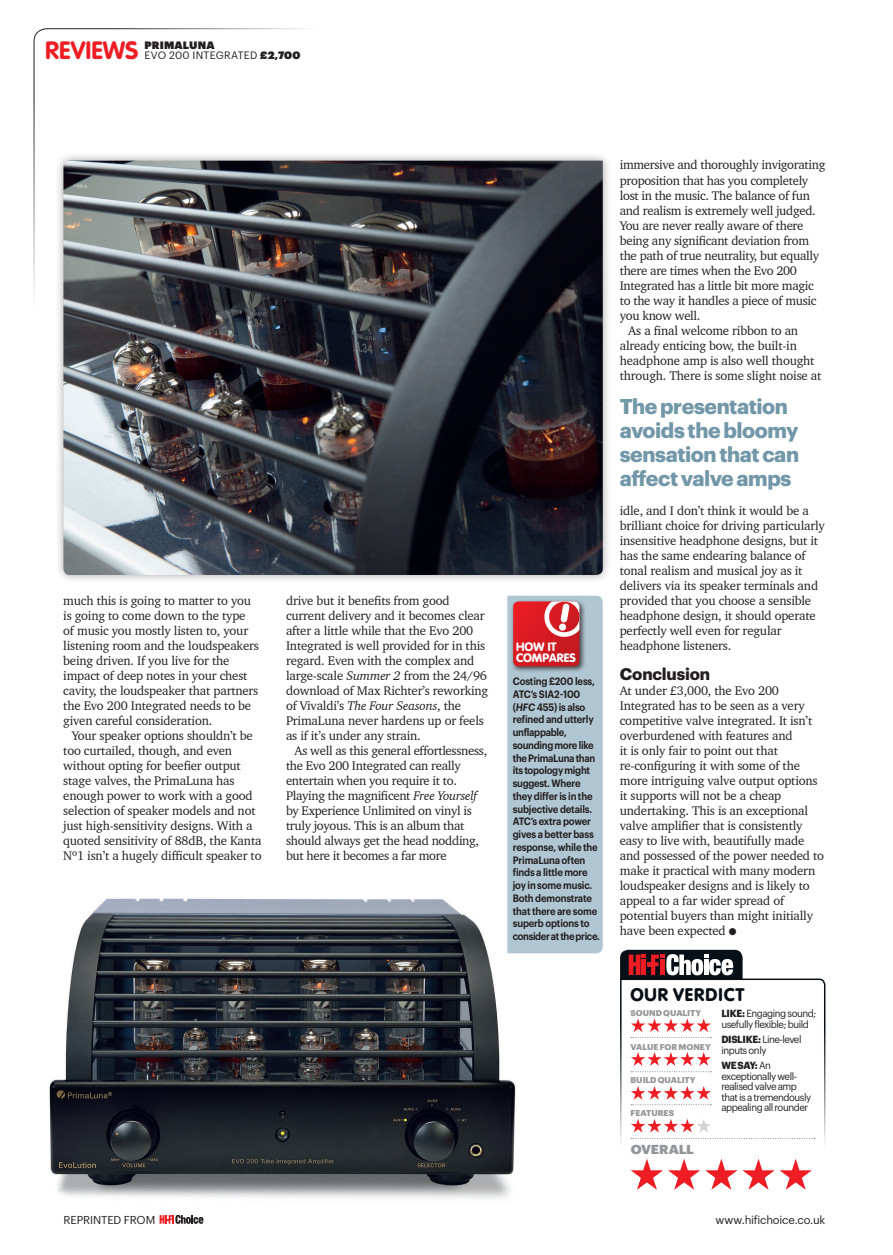
<style>
.page{position:relative;width:893px;height:1255px;background:#fff}
.page>*{position:absolute;margin:0;border:0;box-sizing:border-box;transform-origin:0 0}
.t1{font:700 24.75px "VAG Rounded Std";letter-spacing:.005em;color:#ee1d23}
.t2{font:700 21px/24px "Graphik";letter-spacing:-.02em;color:#7197a8}
.t3{font:900 18px "VAG Rounded Std";letter-spacing:.055em;color:#071017}
.t4{font:700 16.5px "Graphik";letter-spacing:-.01em;color:#231f20}
.t5{font:12.75px/15px "Charter BT";letter-spacing:-.015em;color:#231f20}
.t6{font:900 12.75px "Graphik";letter-spacing:-.015em;color:#939598;scale:1.05 1}
.t7{font:900 12px/10.5px "VAG Rounded Std";letter-spacing:.01em;color:#fff}
.t8{font:11.25px "Graphik";letter-spacing:-.015em;color:#231f20}
.t9{font:600 10.5px/12.8px "Graphik";letter-spacing:-.015em;color:#231f20;scale:.9 1}
.t10{font:10.5px "Graphik";letter-spacing:.025em;color:#231f20}
.t11{font:10.5px "Graphik Super";letter-spacing:.01em;color:#231f20}
.t12{font:10.2px/10.5px "Graphik";letter-spacing:-.05em;color:#231f20;scale:.96 1}
.t13{font:700 8.25px "Graphik";letter-spacing:-.005em;color:#939598}
.s1{font-family:"Graphik Super"}
.s2{font-style:italic}
.s3{font-weight:700}
</style>
<div class="page">
<img style="left:49px;top:898px;width:516px;height:326px">
<div style="left:54px;top:152px;width:557px;height:432px;background:#231f20;opacity:.4"></div>
<img style="left:63px;top:161px;width:539px;height:414px">
<svg style="left:159px;top:1214px;width:44px;height:9px"></svg>
<svg style="left:33px;top:28px;width:327px;height:326px"></svg>
<svg style="left:620px;top:949px;width:205px;height:240px"></svg>
<svg style="left:507px;top:595px;width:95px;height:358px;background:#b4b2bd"></svg>
<div style="left:558px;top:623px;width:8px;height:7px;border:1px solid #fff;border-radius:50%"></div>
<h1 class="t1" style="left:45px;top:36px;width:95px">REVIEWS</h1>
<p class="t10" style="left:144px;top:47px;width:157px">EVO 200 INTEGRATED <span class="s1">£2,700</span></p>
<p class="t11" style="left:144px;top:37px;width:71px">PRIMALUNA</p>
<p class="t5" style="left:63px;top:592px;width:197px">much this is going to matter to you is going to come down to the type of music you mostly listen to, your listening room and the loudspeakers being driven. If you live for the impact of deep notes in your chest cavity, the loudspeaker that partners the Evo 200 Integrated needs to be given careful consideration.</p>
<p class="t5" style="left:63px;top:727px;width:200px;text-indent:9px">Your speaker options shouldn’t be too curtailed, though, and even without opting for beefier output stage valves, the PrimaLuna has enough power to work with a good selection of speaker models and not just high-sensitivity designs. With a quoted sensitivity of 88dB, the Kanta Nº1 isn’t a hugely difficult speaker to</p>
<p class="t5" style="left:286px;top:592px;width:204px">drive but it benefits from good current delivery and it becomes clear after a little while that the Evo 200<br>Integrated is well provided for in this regard. Even with the complex and large-scale <span class="s2">Summer 2</span> from the 24/96 download of Max Richter’s reworking of Vivaldi’s <span class="s2">The Four Seasons</span>, the PrimaLuna never hardens up or feels as if it’s under any strain.</p>
<p class="t5" style="left:286px;top:742px;width:203px;text-indent:9px">As well as this general effortlessness, the Evo 200 Integrated can really entertain when you require it to.<br>Playing the magnificent <span class="s2">Free Yourself </span>by Experience Unlimited on vinyl is truly joyous. This is an album that should always get the head nodding, but here it becomes a far more</p>
<p class="t7" style="left:515px;top:642px;width:61px">HOW IT<br>COMPARES</p>
<p class="t9" style="left:512px;top:674px;width:98px">Costing £200 less,<br>ATC’s SIA2-100 (<span class="s2">HFC</span> 455) is also refined and utterly unflappable, sounding more like the PrimaLuna than its topology might suggest. Where they differ is in the subjective details.<br>ATC’s extra power gives a better bass response, while the<br>PrimaLuna often finds a little more joy in some music.<br>Both demonstrate that there are some superb options to consider at the price.</p>
<p class="t5" style="left:619px;top:157px;width:207px">immersive and thoroughly invigorating</p>
<p class="t5" style="left:619px;top:172px;width:190px">proposition that has you completely</p>
<p class="t5" style="left:619px;top:187px;width:192px">lost in the music. The balance of fun</p>
<p class="t5" style="left:619px;top:202px;width:197px">and realism is extremely well judged.</p>
<p class="t5" style="left:619px;top:217px;width:185px">You are never really aware of there</p>
<p class="t5" style="left:619px;top:232px;width:191px">being any significant deviation from</p>
<p class="t5" style="left:619px;top:247px;width:201px">the path of true neutrality, but equally</p>
<p class="t5" style="left:619px;top:262px;width:179px">there are times when the Evo 200</p>
<p class="t5" style="left:619px;top:277px;width:195px">Integrated has a little bit more magic</p>
<p class="t5" style="left:619px;top:292px;width:198px">to the way it handles a piece of music</p>
<p class="t5" style="left:619px;top:307px;width:82px">you know well.</p>
<p class="t5" style="left:628px;top:322px;width:171px">As a final welcome ribbon to an</p>
<p class="t5" style="left:619px;top:337px;width:178px">already enticing bow, the built-in</p>
<p class="t5" style="left:619px;top:352px;width:196px">headphone amp is also well thought</p>
<p class="t5" style="left:619px;top:367px;width:203px">through. There is some slight noise at</p>
<h2 class="t2" style="left:619px;top:392px;width:181px">The presentation avoids the bloomy sensation that can affect valve amps</h2>
<p class="t5" style="left:619px;top:502px;width:206px">idle, and I don’t think it would be a brilliant choice for driving particularly insensitive headphone designs, but it has the same endearing balance of tonal realism and musical joy as it delivers via its speaker terminals and provided that you choose a sensible headphone design, it should operate perfectly well even for regular headphone listeners.</p>
<p class="t4" style="left:619px;top:661px;width:92px">Conclusion</p>
<p class="t5" style="left:619px;top:682px;width:205px">At under £3,000, the Evo 200<br>Integrated has to be seen as a very competitive valve integrated. It isn’t overburdened with features and<br>it is only fair to point out that re-configuring it with some of the more intriguing valve output options it supports will not be a cheap undertaking. This is an exceptional valve amplifier that is consistently easy to live with, beautifully made and possessed of the power needed to make it practical with many modern loudspeaker designs and is likely to appeal to a far wider spread of potential buyers than might initially have been expected ●</p>
<h3 class="t3" style="left:630px;top:983px;width:115px">OUR VERDICT</h3>
<p class="t13" style="left:630px;top:1006px;width:72px">SOUND QUALITY</p>
<p class="t13" style="left:630px;top:1040px;width:82px">VALUE FOR MONEY</p>
<p class="t13" style="left:630px;top:1073px;width:66px">BUILD QUALITY</p>
<p class="t13" style="left:630px;top:1106px;width:45px">FEATURES</p>
<p class="t6" style="left:630px;top:1139px;width:62px">OVERALL</p>
<p class="t12" style="left:721px;top:1007px;width:100px"><span class="s3">LIKE:</span> Engaging sound; usefully flexible; build</p>
<p class="t12" style="left:721px;top:1033px;width:85px"><span class="s3">DISLIKE:</span> Line-level inputs only</p>
<p class="t12" style="left:721px;top:1059px;width:95px"><span class="s3">WE SAY:</span> An exceptionally well&shy;realised valve amp that is a tremendously appealing all rounder</p>
<p class="t8" style="left:63px;top:1210px;width:93px">REPRINTED FROM</p>
<p class="t8" style="left:715px;top:1210px;width:111px">www.hifichoice.co.uk</p>
</div>
